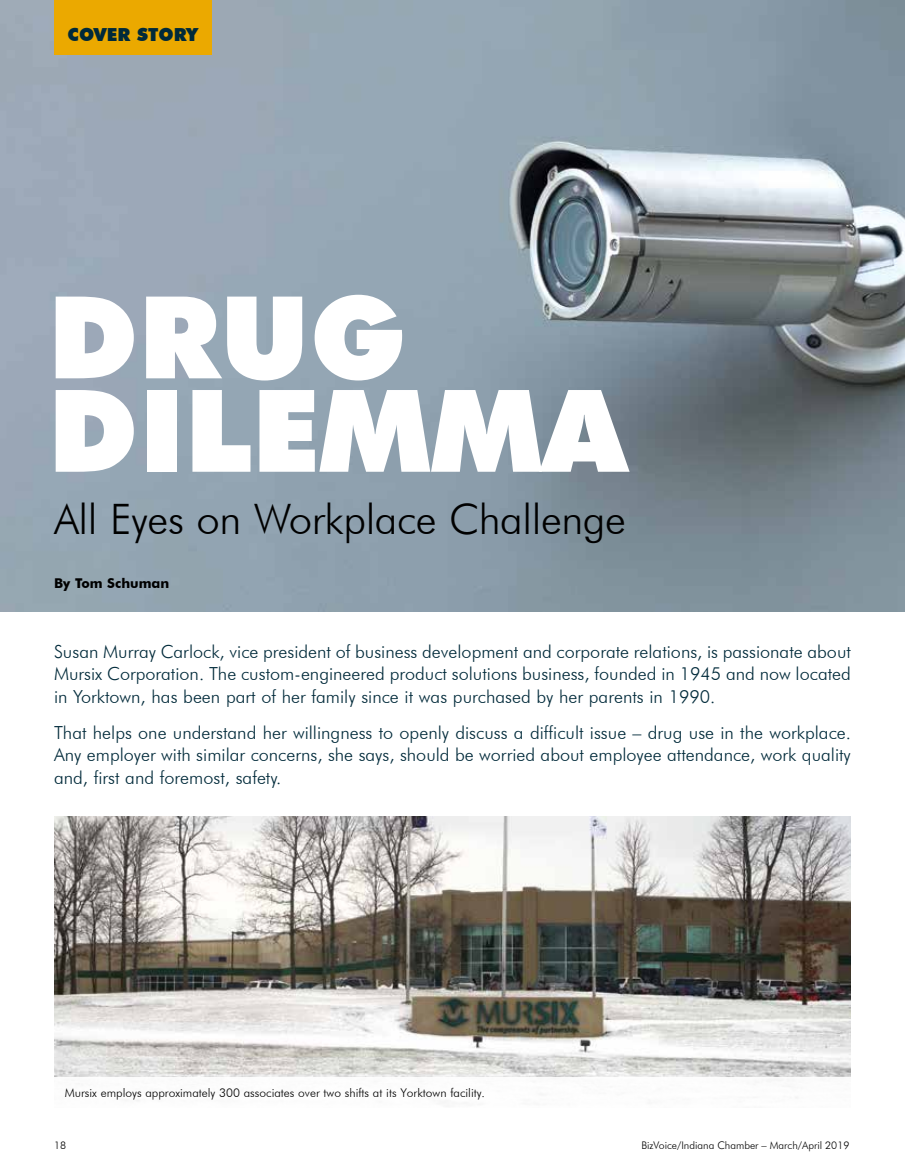
<style>
.page{position:relative;width:905px;height:1175px;background:#fff}
.page>*{position:absolute;margin:0;border:0;box-sizing:border-box;transform-origin:0 0}
.t1{font:900 114.3px/93.4px "Futura BT";color:#fff}
.t2{font:300 42px "Futura BT";letter-spacing:-.01em;color:#000}
.t3{font:300 18px/22.5px "Futura BT";color:#002a3a;text-align:justify}
.t4{font:900 18px "Futura BT";color:#002a3a}
.t5{font:700 13.5px "Futura BT";color:#000}
.t6{font:300 12px "Futura BT";color:#000}
.t7{font:300 10.5px "Futura BT";color:#000}
</style>
<div class="page">
<img style="left:0;top:0;width:904px;height:611px">
<div style="left:54px;top:0;width:157px;height:54px;background:#eba900"></div>
<img style="left:54px;top:816px;width:796px;height:260px">
<p class="t4" style="left:68px;top:23px;width:132px">COVER STORY</p>
<h1 class="t1" style="left:48px;top:290px;width:580px">DRUG<br>DILEMMA</h1>
<h2 class="t2" style="left:54px;top:493px;width:573px">All Eyes on Workplace Challenge</h2>
<p class="t5" style="left:54px;top:574px;width:117px">By Tom Schuman</p>
<p class="t3" style="left:54px;top:640px;width:798px">Susan Murray Carlock, vice president of business development and corporate relations, is passionate about Mursix Corporation. The custom-engineered product solutions business, founded in 1945 and now located in Yorktown, has been part of her family since it was purchased by her parents in 1990.</p>
<p class="t3" style="left:54px;top:721px;width:798px">That helps one understand her willingness to openly discuss a difficult issue – drug use in the workplace.<br>Any employer with similar concerns, she says, should be worried about employee attendance, work quality and, first and foremost, safety.</p>
<p class="t6" style="left:65px;top:1085px;width:422px">Mursix employs approximately 300 associates over two shifts at its Yorktown facility.</p>
<p class="t7" style="left:54px;top:1139px;width:14px">18</p>
<p class="t7" style="left:641px;top:1139px;width:209px">BizVoice/Indiana Chamber – March/April 2019</p>
</div>
